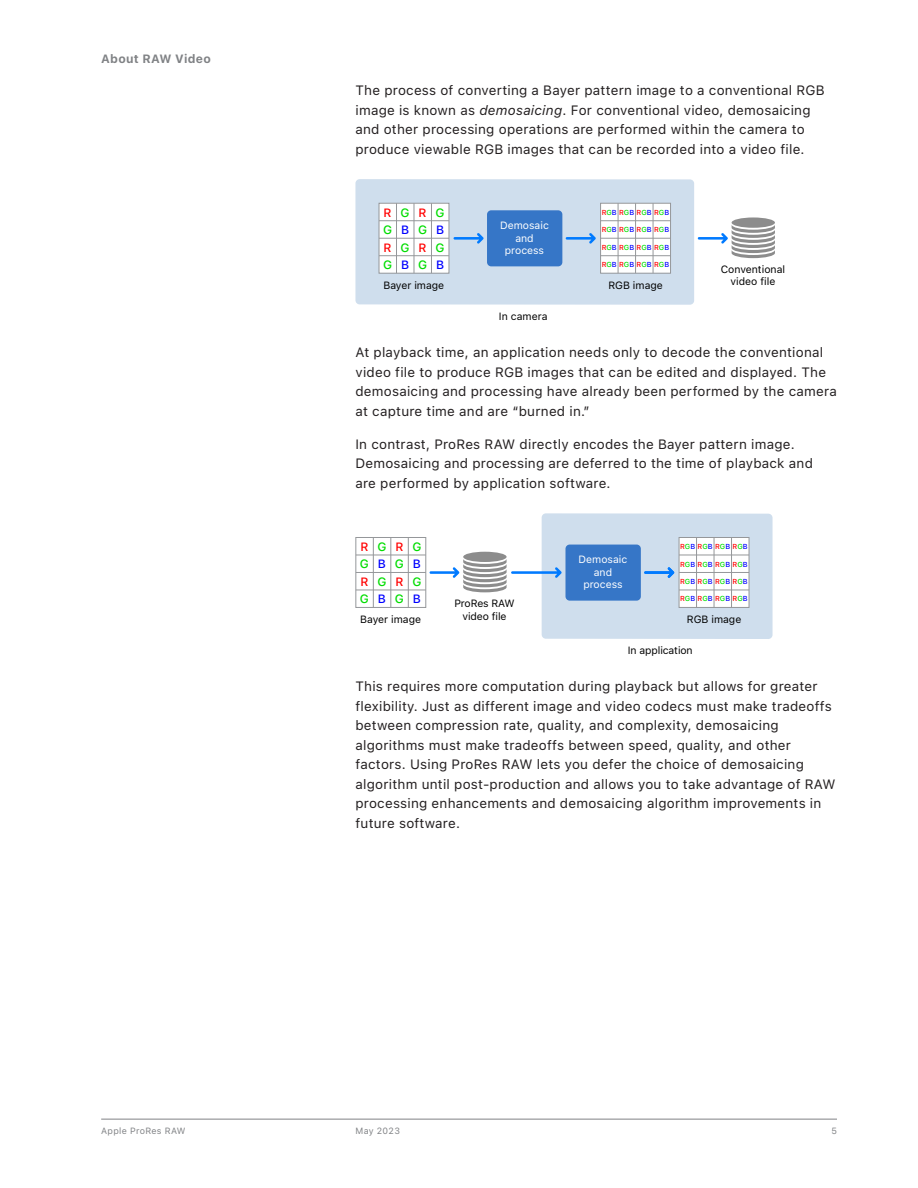
<style>
.page{position:relative;width:918px;height:1188px;background:#fff}
.page>*{position:absolute;margin:0;border:0;box-sizing:border-box;transform-origin:0 0}
.SFP-Body{font:13.5px/19.5px "SF Pro Text";letter-spacing:.015em;color:#231f20}
.t1{font:500 12px/17.5px "SF Pro Text";letter-spacing:.745em;color:#0d0;text-align:justify}
.SFP-Header{font:700 12px "SF Pro Text";letter-spacing:.025em;color:#808285}
.t2{font:10.5px/12.6px "SF Pro Text";color:#000;text-align:center}
.t3{font:10.5px/12.8px "SF Pro Text";color:#fff;text-align:center}
.t4{font:9px "SF Pro Text";letter-spacing:.035em;color:#808285}
.t5{font:500 7.2px "SF Pro Text";color:#f00}
.s1{font-style:italic}
.s2{color:#f00}
.s3{color:#00f}
.s4{color:#00de00}
</style>
<div class="page">
<hr style="left:101px;top:1119px;width:736px;height:1px;background:#808285">
<div style="left:355px;top:179px;width:339px;height:126px;background:#cfdeed;border-radius:4px"></div>
<div style="left:379px;top:203px;width:70px;height:70px;background:#fff"></div>
<div style="left:379px;top:203px;width:70px;height:71px;border:1px solid #95979a"></div>
<div style="left:601px;top:203px;width:70px;height:70px;background:#fff"></div>
<div style="left:600px;top:203px;width:71px;height:71px;border:1px solid #95979a"></div>
<hr style="left:379px;top:220px;width:70px;height:1px;background:#95979a">
<hr style="left:379px;top:255px;width:70px;height:1px;background:#95979a">
<hr style="left:431px;top:203px;width:1px;height:70px;background:#95979a">
<hr style="left:414px;top:203px;width:1px;height:70px;background:#95979a">
<hr style="left:396px;top:203px;width:1px;height:70px;background:#95979a">
<hr style="left:601px;top:220px;width:70px;height:1px;background:#95979a">
<hr style="left:601px;top:238px;width:70px;height:1px;background:#95979a">
<hr style="left:379px;top:238px;width:70px;height:1px;background:#95979a">
<hr style="left:601px;top:255px;width:70px;height:1px;background:#95979a">
<hr style="left:653px;top:203px;width:1px;height:70px;background:#95979a">
<hr style="left:635px;top:203px;width:1px;height:70px;background:#95979a">
<hr style="left:618px;top:203px;width:1px;height:70px;background:#95979a">
<div style="left:487px;top:210px;width:75px;height:56px;background:#3676c7;border-radius:4px"></div>
<div style="left:732px;top:217px;width:43px;height:11px;background:#8c8c8c;border-radius:50%"></div>
<svg style="left:566px;top:233px;width:30px;height:11px"></svg>
<svg style="left:698px;top:225px;width:77px;height:33px"></svg>
<svg style="left:454px;top:233px;width:30px;height:11px"></svg>
<div style="left:542px;top:513px;width:231px;height:126px;background:#cfdeed;border-radius:4px"></div>
<div style="left:463px;top:552px;width:44px;height:10px;background:#8c8c8c;border-radius:50%"></div>
<svg style="left:430px;top:559px;width:132px;height:33px"></svg>
<div style="left:355px;top:537px;width:71px;height:71px;border:1px solid #95979a"></div>
<div style="left:679px;top:537px;width:70px;height:70px;background:#fff"></div>
<div style="left:679px;top:537px;width:70px;height:71px;border:1px solid #95979a"></div>
<hr style="left:356px;top:555px;width:70px;height:1px;background:#95979a">
<hr style="left:356px;top:590px;width:70px;height:1px;background:#95979a">
<hr style="left:408px;top:537px;width:1px;height:70px;background:#95979a">
<hr style="left:390px;top:537px;width:1px;height:70px;background:#95979a">
<hr style="left:373px;top:537px;width:1px;height:70px;background:#95979a">
<hr style="left:679px;top:555px;width:70px;height:1px;background:#95979a">
<hr style="left:679px;top:572px;width:70px;height:1px;background:#95979a">
<hr style="left:356px;top:572px;width:70px;height:1px;background:#95979a">
<hr style="left:679px;top:590px;width:70px;height:1px;background:#95979a">
<hr style="left:731px;top:537px;width:1px;height:70px;background:#95979a">
<hr style="left:714px;top:537px;width:1px;height:70px;background:#95979a">
<hr style="left:696px;top:537px;width:1px;height:70px;background:#95979a">
<div style="left:566px;top:545px;width:75px;height:56px;background:#3676c7;border-radius:4px"></div>
<svg style="left:644px;top:567px;width:30px;height:11px"></svg>
<p class="SFP-Header" style="left:101px;top:52px;width:111px">About RAW Video</p>
<p class="SFP-Body" style="left:355px;top:81px;width:471px">The process of converting a Bayer pattern image to a conventional RGB image is known as <span class="s1">demosaicing</span>. For conventional video, demosaicing and other processing operations are performed within the camera to produce viewable RGB images that can be recorded into a video file.</p>
<p class="t1" style="left:383px;top:204px;width:63px"><span class="s2">R</span>G<span class="s2">R</span>G G<span class="s3">B</span>G<span class="s3">B </span><span class="s2">R</span>G<span class="s2">R</span>G G<span class="s3">B</span>G<span class="s3">B</span></p>
<p class="t5" style="left:602px;top:208px;width:69px">R<span class="s4">G</span><span class="s3">B</span> R<span class="s4">G</span><span class="s3">B</span> R<span class="s4">G</span><span class="s3">B</span> R<span class="s4">G</span><span class="s3">B</span></p>
<p class="t3" style="left:500px;top:219px;width:50px">Demosaic and process</p>
<p class="t5" style="left:602px;top:226px;width:69px">R<span class="s4">G</span><span class="s3">B</span> R<span class="s4">G</span><span class="s3">B</span> R<span class="s4">G</span><span class="s3">B</span> R<span class="s4">G</span><span class="s3">B</span></p>
<p class="t5" style="left:602px;top:243px;width:69px">R<span class="s4">G</span><span class="s3">B</span> R<span class="s4">G</span><span class="s3">B</span> R<span class="s4">G</span><span class="s3">B</span> R<span class="s4">G</span><span class="s3">B</span></p>
<p class="t5" style="left:602px;top:261px;width:69px">R<span class="s4">G</span><span class="s3">B</span> R<span class="s4">G</span><span class="s3">B</span> R<span class="s4">G</span><span class="s3">B</span> R<span class="s4">G</span><span class="s3">B</span></p>
<p class="t2" style="left:383px;top:279px;width:62px">Bayer image</p>
<p class="t2" style="left:608px;top:279px;width:56px">RGB image</p>
<p class="t2" style="left:721px;top:263px;width:66px">Conventional video file</p>
<p class="t2" style="left:499px;top:310px;width:50px">In camera</p>
<p class="SFP-Body" style="left:355px;top:343px;width:483px">At playback time, an application needs only to decode the conventional video file to produce RGB images that can be edited and displayed. The demosaicing and processing have already been performed by the camera at capture time and are “burned in.”</p>
<p class="SFP-Body" style="left:355px;top:434px;width:459px">In contrast, ProRes RAW directly encodes the Bayer pattern image.<br>Demosaicing and processing are deferred to the time of playback and are performed by application software.</p>
<p class="t1" style="left:360px;top:538px;width:63px"><span class="s2">R</span>G<span class="s2">R</span>G G<span class="s3">B</span>G<span class="s3">B </span><span class="s2">R</span>G<span class="s2">R</span>G G<span class="s3">B</span>G<span class="s3">B</span></p>
<p class="t5" style="left:680px;top:542px;width:69px">R<span class="s4">G</span><span class="s3">B</span> R<span class="s4">G</span><span class="s3">B</span> R<span class="s4">G</span><span class="s3">B</span> R<span class="s4">G</span><span class="s3">B</span></p>
<p class="t3" style="left:579px;top:553px;width:50px">Demosaic and process</p>
<p class="t5" style="left:680px;top:560px;width:69px">R<span class="s4">G</span><span class="s3">B</span> R<span class="s4">G</span><span class="s3">B</span> R<span class="s4">G</span><span class="s3">B</span> R<span class="s4">G</span><span class="s3">B</span></p>
<p class="t5" style="left:680px;top:577px;width:69px">R<span class="s4">G</span><span class="s3">B</span> R<span class="s4">G</span><span class="s3">B</span> R<span class="s4">G</span><span class="s3">B</span> R<span class="s4">G</span><span class="s3">B</span></p>
<p class="t5" style="left:680px;top:595px;width:69px">R<span class="s4">G</span><span class="s3">B</span> R<span class="s4">G</span><span class="s3">B</span> R<span class="s4">G</span><span class="s3">B</span> R<span class="s4">G</span><span class="s3">B</span></p>
<p class="t2" style="left:454px;top:597px;width:62px">ProRes RAW video file</p>
<p class="t2" style="left:360px;top:613px;width:62px">Bayer image</p>
<p class="t2" style="left:687px;top:613px;width:56px">RGB image</p>
<p class="t2" style="left:628px;top:644px;width:66px">In application</p>
<p class="SFP-Body" style="left:355px;top:677px;width:482px">This requires more computation during playback but allows for greater flexibility. Just as different image and video codecs must make tradeoffs between compression rate, quality, and complexity, demosaicing algorithms must make tradeoffs between speed, quality, and other factors. Using ProRes RAW lets you defer the choice of demosaicing algorithm until post‑production and allows you to take advantage of RAW processing enhancements and demosaicing algorithm improvements in future software.</p>
<p class="t4" style="left:101px;top:1126px;width:86px">Apple ProRes RAW</p>
<p class="t4" style="left:356px;top:1126px;width:46px">May 2023</p>
<p class="t4" style="left:831px;top:1126px;width:7px">5</p>
</div>
